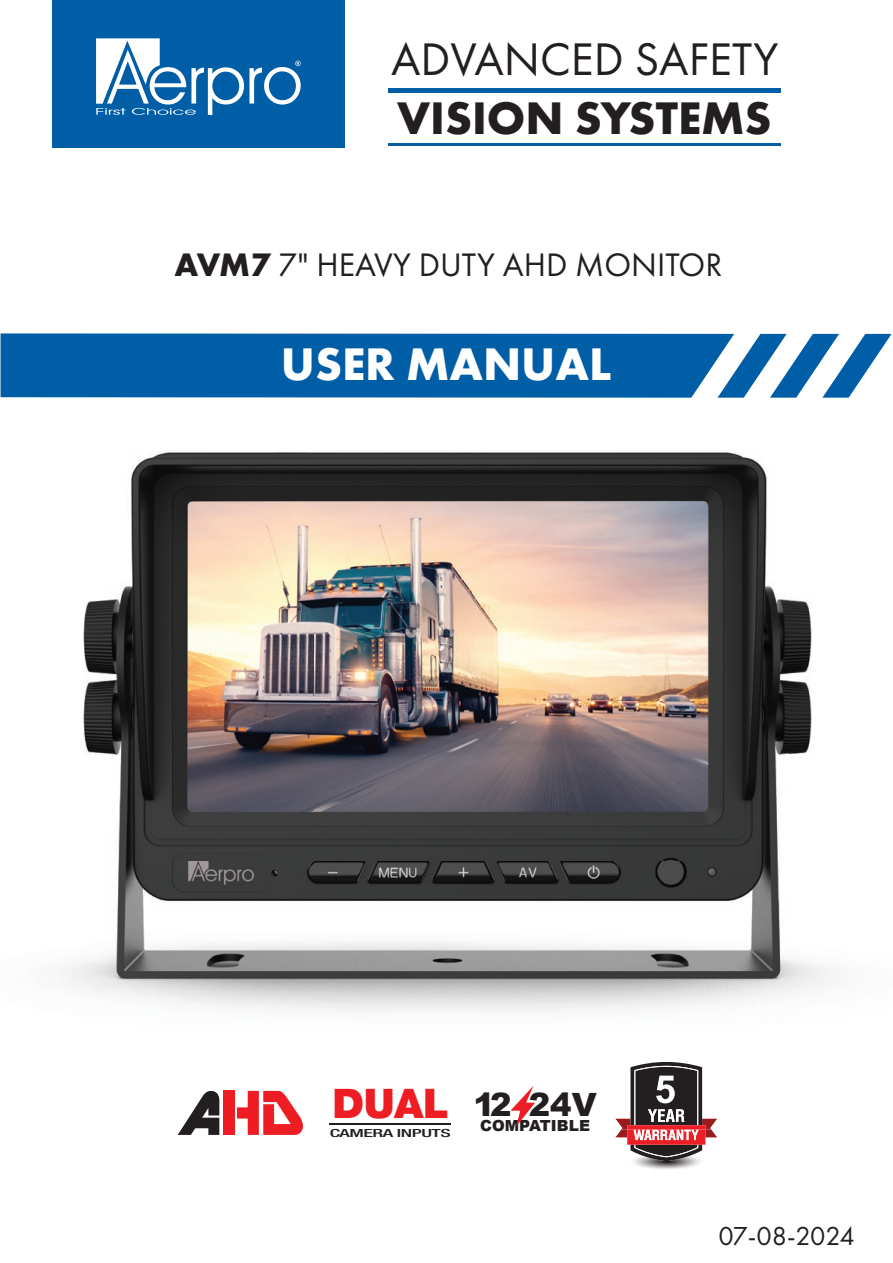
<style>
.page{position:relative;width:893px;height:1263px;background:#fff}
.page>*{position:absolute;margin:0;border:0;box-sizing:border-box;transform-origin:0 0}
.t1{font:47.4px "Futura PT";color:#231f20}
.t2{font:700 47.4px "Futura PT";color:#231f20}
.t3{font:700 47.4px "Futura PT";color:#fff}
.t4{font:900 40.8px "Helvetica Neue LT Std";color:#ee1d23}
.t5{font:33.75px "Futura PT";color:#231f20}
.t6{font:900 32.1px "Arial";color:#231f20}
.t7{font:27px "Futura PT";letter-spacing:-.025em;color:#231f20}
.t8{font:900 15.3px "Arial";color:#231f20}
.t9{font:500 condensed 11.25px "Helvetica Neue LT Std";letter-spacing:-.025em;color:#231f20;scale:1.79 1}
.s1{font-weight:700}
</style>
<div class="page">
<img style="left:0;top:333px;width:892px;height:796px">
<div style="left:52px;top:0;width:293px;height:148px;background:#005ea7"></div>
<svg style="left:96px;top:38px;width:205px;height:77px"></svg>
<div style="left:388px;top:88px;width:393px;height:5px;background:#005ea7"></div>
<hr style="left:388px;top:144px;width:393px;height:2px;background:#005ea7">
<svg style="left:734px;top:334px;width:157px;height:64px"></svg>
<div style="left:1px;top:333px;width:733px;height:65px;background:#005ea7"></div>
<img style="left:702px;top:1119px;width:15px;height:10px">
<img style="left:615px;top:1119px;width:15px;height:10px">
<img style="left:630px;top:1062px;width:72px;height:63px">
<img style="left:634px;top:1066px;width:64px;height:59px">
<img style="left:627px;top:1125px;width:78px;height:4px">
<svg style="left:615px;top:1129px;width:102px;height:40px"></svg>
<svg style="left:648px;top:1109px;width:36px;height:13px"></svg>
<img style="left:656px;top:1075px;width:19px;height:28px">
<hr style="left:329px;top:1123px;width:122px;height:2px;background:#231f20">
<svg style="left:510px;top:1085px;width:25px;height:41px"></svg>
<div style="left:224px;top:1091px;width:11px;height:44px;background:#ee1d23"></div>
<svg style="left:237px;top:1091px;width:69px;height:44px"></svg>
<svg style="left:178px;top:1091px;width:41px;height:44px"></svg>
<h1 class="t1" style="left:391px;top:32px;width:389px">ADVANCED SAFETY</h1>
<h1 class="t2" style="left:397px;top:88px;width:376px">VISION SYSTEMS</h1>
<p class="t5" style="left:175px;top:245px;width:549px"><span class="s1">AVM7</span> 7" HEAVY DUTY AHD MONITOR</p>
<h1 class="t3" style="left:281px;top:334px;width:332px">USER MANUAL</h1>
<p class="t4" style="left:333px;top:1079px;width:118px">DUAL</p>
<p class="t9" style="left:330px;top:1126px;width:69px">CAMERA INPUTS</p>
<p class="t6" style="left:473px;top:1081px;width:125px">12 24V</p>
<p class="t8" style="left:480px;top:1115px;width:111px">COMPATIBLE</p>
<p class="t7" style="left:718px;top:1220px;width:138px">07-08-2024</p>
</div>
